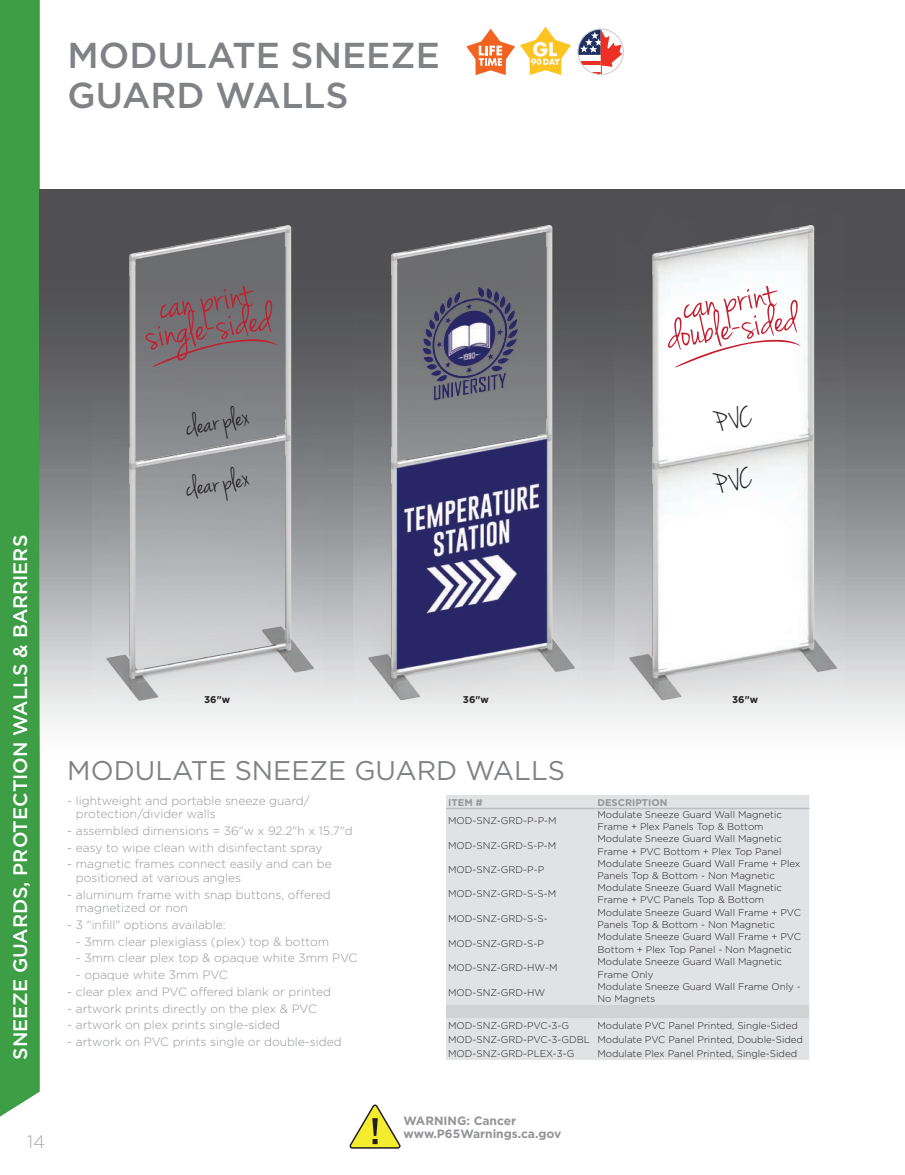
<style>
.page{position:relative;width:905px;height:1175px;background:#fff}
.page>*{position:absolute;margin:0;border:0;box-sizing:border-box;transform-origin:0 0}
.PORTABLE_TOC{font:45px "Jenna Sue";color:#c31f31}
.t1{font:500 36px/40.2px "Gotham HTF";color:#808285}
.PORTABLE_TOC-2{font:30px "Jenna Sue";color:#231f20}
.PORTABLE_TOC-3{font:27px "Gotham";color:#808285}
.t2{font:500 19.5px "Gotham HTF";color:#fff}
.t3{font:300 18px "Gotham";color:#a8a9ad}
.t4{font:300 12px/13.5px "Gotham";color:#939598}
.t5{font:700 12px "Gotham HTF";color:#939497}
.PORTABLE_TOC-4{font:300 9.75px/12.6px "Gotham";color:#231f20}
.PORTABLE_TOC-5{font:700 9.75px "Gotham";color:#939598}
.PORTABLE_TOC-6{font:700 9.75px "Gotham";color:#231f20}
</style>
<div class="page">
<div style="left:0;top:0;width:40px;height:1117px;background:#3d9e46"></div>
<svg style="left:40px;top:190px;width:864px;height:534px"></svg>
<img style="left:92px;top:220px;width:229px;height:483px">
<img style="left:354px;top:204px;width:229px;height:499px">
<img style="left:615px;top:204px;width:229px;height:499px">
<div style="left:446px;top:795px;width:363px;height:264px;background:#e1e2e4"></div>
<svg style="left:446px;top:1004px;width:363px;height:14px"></svg>
<hr style="left:446px;top:807px;width:149px;height:2px;background:#bcbdc0">
<hr style="left:595px;top:807px;width:214px;height:2px;background:#bcbdc0">
<svg style="left:152px;top:339px;width:125px;height:28px"></svg>
<svg style="left:579px;top:30px;width:44px;height:45px"></svg>
<div style="left:577px;top:28px;width:47px;height:47px;border:1px solid #d0d1d3;border-radius:50%"></div>
<svg style="left:466px;top:27px;width:105px;height:48px"></svg>
<svg style="left:675px;top:340px;width:125px;height:28px"></svg>
<svg style="left:349px;top:1104px;width:52px;height:45px"></svg>
<svg style="left:712px;top:466px;width:41px;height:28px"></svg>
<svg style="left:712px;top:405px;width:41px;height:27px"></svg>
<p class="t1" style="left:68px;top:35px;width:374px">MODULATE SNEEZE<br>GUARD WALLS</p>
<h3 class="t2" style="left:9px;top:1060px;width:526px;rotate:-90deg">SNEEZE GUARDS, PROTECTION WALLS &amp; BARRIERS</h3>
<h3 class="t3" style="left:27px;top:1130px;width:19px">14</h3>
<p class="PORTABLE_TOC" style="left:155px;top:280px;width:95px;rotate:-9deg">can print</p>
<p class="PORTABLE_TOC" style="left:142px;top:310px;width:129px;rotate:-9deg">single-sided</p>
<p class="PORTABLE_TOC-2" style="left:183px;top:409px;width:66px;rotate:-10deg">clear plex</p>
<p class="PORTABLE_TOC-2" style="left:183px;top:470px;width:66px;rotate:-10deg">clear plex</p>
<p class="PORTABLE_TOC" style="left:678px;top:280px;width:95px;rotate:-9deg">can print</p>
<p class="PORTABLE_TOC" style="left:663px;top:310px;width:133px;rotate:-9deg">double-sided</p>
<p class="PORTABLE_TOC-6" style="left:204px;top:694px;width:27px">36"w</p>
<p class="PORTABLE_TOC-6" style="left:463px;top:694px;width:27px">36"w</p>
<p class="PORTABLE_TOC-6" style="left:732px;top:694px;width:27px">36"w</p>
<p class="PORTABLE_TOC-3" style="left:67px;top:753px;width:499px">MODULATE SNEEZE GUARD WALLS</p>
<p class="t4" style="left:76px;top:793px;width:235px;text-indent:-9px">- lightweight and portable sneeze guard/ protection/divider walls</p>
<p class="t4" style="left:67px;top:823px;width:287px">- assembled dimensions = 36"w x 92.2"h x 15.7"d</p>
<p class="t4" style="left:67px;top:840px;width:257px">- easy to wipe clean with disinfectant spray</p>
<p class="t4" style="left:76px;top:857px;width:257px;text-indent:-9px">- magnetic frames connect easily and can be positioned at various angles</p>
<p class="t4" style="left:76px;top:887px;width:256px;text-indent:-9px">- aluminum frame with snap buttons, offered magnetized or non</p>
<p class="t4" style="left:67px;top:917px;width:160px">- 3 "infill" options available:</p>
<p class="t4" style="left:76px;top:934px;width:255px">- 3mm clear plexiglass (plex) top &amp; bottom</p>
<p class="t4" style="left:76px;top:951px;width:283px">- 3mm clear plex top &amp; opaque white 3mm PVC</p>
<p class="t4" style="left:76px;top:967px;width:153px">- opaque white 3mm PVC</p>
<p class="t4" style="left:67px;top:984px;width:265px">- clear plex and PVC offered blank or printed</p>
<p class="t4" style="left:67px;top:1001px;width:251px">- artwork prints directly on the plex &amp; PVC</p>
<p class="t4" style="left:67px;top:1018px;width:214px">- artwork on plex prints single-sided</p>
<p class="t4" style="left:67px;top:1034px;width:276px">- artwork on PVC prints single or double-sided</p>
<p class="PORTABLE_TOC-5" style="left:448px;top:797px;width:36px">ITEM #</p>
<p class="PORTABLE_TOC-5" style="left:597px;top:797px;width:72px">DESCRIPTION</p>
<p class="PORTABLE_TOC-4" style="left:448px;top:814px;width:110px">MOD-SNZ-GRD-P-P-M</p>
<p class="PORTABLE_TOC-4" style="left:597px;top:809px;width:186px;line-height:11.7px">Modulate Sneeze Guard Wall Magnetic<br>Frame + Plex Panels Top &amp; Bottom</p>
<p class="PORTABLE_TOC-4" style="left:448px;top:838px;width:110px">MOD-SNZ-GRD-S-P-M</p>
<p class="PORTABLE_TOC-4" style="left:597px;top:832px;width:186px">Modulate Sneeze Guard Wall Magnetic<br>Frame + PVC Bottom + Plex Top Panel</p>
<p class="PORTABLE_TOC-4" style="left:448px;top:862px;width:97px">MOD-SNZ-GRD-P-P</p>
<p class="PORTABLE_TOC-4" style="left:597px;top:857px;width:204px;line-height:11.7px">Modulate Sneeze Guard Wall Frame + Plex<br>Panels Top &amp; Bottom - Non Magnetic</p>
<p class="PORTABLE_TOC-4" style="left:448px;top:887px;width:109px">MOD-SNZ-GRD-S-S-M</p>
<p class="PORTABLE_TOC-4" style="left:597px;top:880px;width:186px">Modulate Sneeze Guard Wall Magnetic<br>Frame + PVC Panels Top &amp; Bottom</p>
<p class="PORTABLE_TOC-4" style="left:448px;top:911px;width:101px">MOD-SNZ-GRD-S-S-</p>
<p class="PORTABLE_TOC-4" style="left:597px;top:905px;width:205px">Modulate Sneeze Guard Wall Frame + PVC<br>Panels Top &amp; Bottom - Non Magnetic</p>
<p class="PORTABLE_TOC-4" style="left:448px;top:936px;width:97px">MOD-SNZ-GRD-S-P</p>
<p class="PORTABLE_TOC-4" style="left:597px;top:930px;width:205px">Modulate Sneeze Guard Wall Frame + PVC<br>Bottom + Plex Top Panel - Non Magnetic</p>
<p class="PORTABLE_TOC-4" style="left:448px;top:961px;width:111px">MOD-SNZ-GRD-HW-M</p>
<p class="PORTABLE_TOC-4" style="left:597px;top:955px;width:186px">Modulate Sneeze Guard Wall Magnetic<br>Frame Only</p>
<p class="PORTABLE_TOC-4" style="left:448px;top:986px;width:99px">MOD-SNZ-GRD-HW</p>
<p class="PORTABLE_TOC-4" style="left:597px;top:979px;width:205px">Modulate Sneeze Guard Wall Frame Only -<br>No Magnets</p>
<p class="PORTABLE_TOC-4" style="left:448px;top:1019px;width:122px">MOD-SNZ-GRD-PVC-3-G</p>
<p class="PORTABLE_TOC-4" style="left:597px;top:1019px;width:202px">Modulate PVC Panel Printed, Single-Sided</p>
<p class="PORTABLE_TOC-4" style="left:448px;top:1033px;width:143px">MOD-SNZ-GRD-PVC-3-GDBL</p>
<p class="PORTABLE_TOC-4" style="left:597px;top:1033px;width:207px">Modulate PVC Panel Printed, Double-Sided</p>
<p class="PORTABLE_TOC-4" style="left:448px;top:1046px;width:128px">MOD-SNZ-GRD-PLEX-3-G</p>
<p class="PORTABLE_TOC-4" style="left:597px;top:1046px;width:201px">Modulate Plex Panel Printed, Single-Sided</p>
<p class="t5" style="left:403px;top:1113px;width:114px">WARNING: Cancer</p>
<p class="t5" style="left:403px;top:1127px;width:159px">www.P65Warnings.ca.gov</p>
</div>
